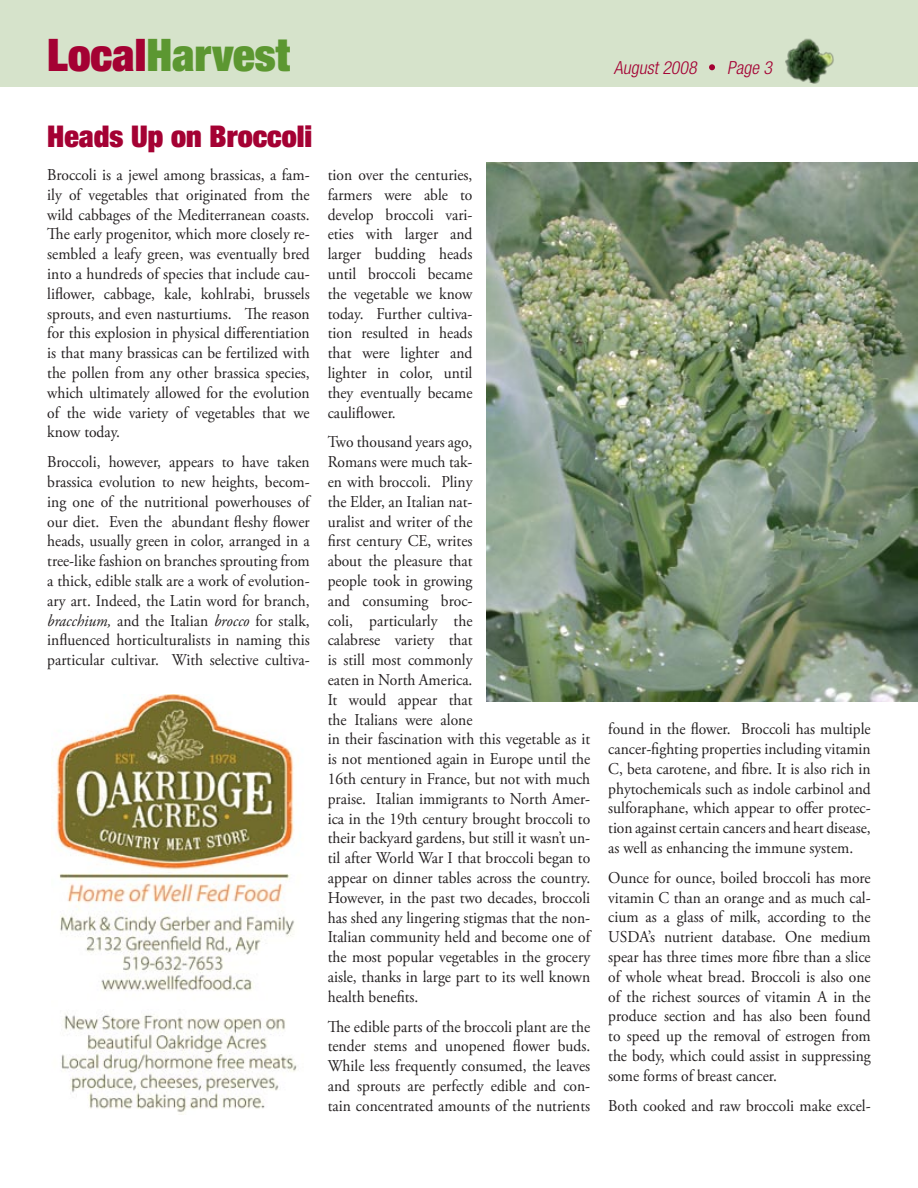
<style>
.page{position:relative;width:918px;height:1188px;background:#fff}
.page>*{position:absolute;margin:0;border:0;box-sizing:border-box;transform-origin:0 0}
.t1{font:900 expanded 45px "Helvetica Neue LT";color:#5c9731}
.Headline{font:900 expanded 30px "Helvetica Neue LT";color:#a40133}
.t2{font:italic 300 condensed 18px "Helvetica Neue LT";color:#a40133}
.Body{font:16.5px/19.8px "Adobe Garamond Pro";color:#231f20;text-align:justify;scale:.94 1}
.s1{color:#a40133}
.s2{font-style:italic}
</style>
<div class="page">
<div style="left:0;top:0;width:918px;height:87px;background:#d6e3cb"></div>
<img style="left:486px;top:162px;width:432px;height:540px">
<svg style="left:709px;top:64px;width:6px;height:6px"></svg>
<img style="left:56px;top:695px;width:241px;height:420px">
<img style="left:785px;top:38px;width:49px;height:46px">
<p class="t1" style="left:47px;top:27px;width:244px"><span class="s1">Local</span>Harvest</p>
<p class="t2" style="left:614px;top:57px;width:88px">August2008</p>
<p class="t2" style="left:727px;top:57px;width:50px">Page 3</p>
<p class="Headline" style="left:47px;top:118px;width:266px">Heads Up on Broccoli</p>
<p class="Body" style="left:47px;top:165px;width:281px">Broccoli is a jewel among brassicas, a fam&shy;ily of vegetables that originated from the wild cabbages of the Mediterranean coasts.<br>The early progenitor, which more closely re&shy;sembled a leafy green, was eventually bred into a hundreds of species that include cau&shy;liflower, cabbage, kale, kohlrabi, brussels sprouts, and even nasturtiums. The reason for this explosion in physical differentiation is that many brassicas can be fertilized with the pollen from any other brassica species, which ultimately allowed for the evolution of the wide variety of vegetables that we know today.</p>
<p class="Body" style="left:47px;top:453px;width:281px">Broccoli, however, appears to have taken brassica evolution to new heights, becom&shy;ing one of the nutritional powerhouses of our diet. Even the abundant fleshy flower heads, usually green in color, arranged in a tree-like fashion on branches sprouting from a thick, edible stalk are a work of evolution&shy;ary art. Indeed, the Latin word for branch, <span class="s2">bracchium,</span> and the Italian <span class="s2">brocco</span> for stalk, influenced horticulturalists in naming this particular cultivar. With selective cultiva-</p>
<p class="Body" style="left:328px;top:165px;width:156px">tion over the centuries, farmers were able to develop broccoli vari&shy;eties with larger and larger budding heads until broccoli became the vegetable we know today. Further cultiva&shy;tion resulted in heads that were lighter and lighter in color, until they eventually became cauliflower.</p>
<p class="Body" style="left:328px;top:433px;width:281px;text-align:left">Two thousand years ago,<br>Romans were much tak-<br>en with broccoli. Pliny<br>the Elder, an Italian nat-<br>uralist and writer of the<br>first century CE, writes<br>about the pleasure that<br>people took in growing<br>and consuming broc-<br>coli, particularly the<br>calabrese variety that<br>is still most commonly<br>eaten in North America.<br>It would appear that<br>the Italians were alone<br>in their fascination with this vegetable as it is not mentioned again in Europe until the<br>16th century in France, but not with much praise. Italian immigrants to North Amer&shy;ica in the 19th century brought broccoli to their backyard gardens, but still it wasn’t un&shy;til after World War I that broccoli began to appear on dinner tables across the country.<br>However, in the past two decades, broccoli has shed any lingering stigmas that the non-<br>Italian community held and become one of the most popular vegetables in the grocery aisle, thanks in large part to its well known health benefits.</p>
<p class="Body" style="left:328px;top:1017px;width:281px">The edible parts of the broccoli plant are the tender stems and unopened flower buds.<br>While less frequently consumed, the leaves and sprouts are perfectly edible and con&shy;tain concentrated amounts of the nutrients</p>
<p class="Body" style="left:608px;top:720px;width:281px">found in the flower. Broccoli has multiple cancer-fighting properties including vitamin C, beta carotene, and fibre. It is also rich in phytochemicals such as indole carbinol and sulforaphane, which appear to offer protec&shy;tion against certain cancers and heart disease, as well as enhancing the immune system.</p>
<p class="Body" style="left:608px;top:868px;width:281px">Ounce for ounce, boiled broccoli has more vitamin C than an orange and as much cal&shy;cium as a glass of milk, according to the USDA’s nutrient database. One medium spear has three times more fibre than a slice of whole wheat bread. Broccoli is also one of the richest sources of vitamin A in the produce section and has also been found to speed up the removal of estrogen from the body, which could assist in suppressing some forms of breast cancer.</p>
<p class="Body" style="left:608px;top:1096px;width:281px">Both cooked and raw broccoli make excel-</p>
</div>
